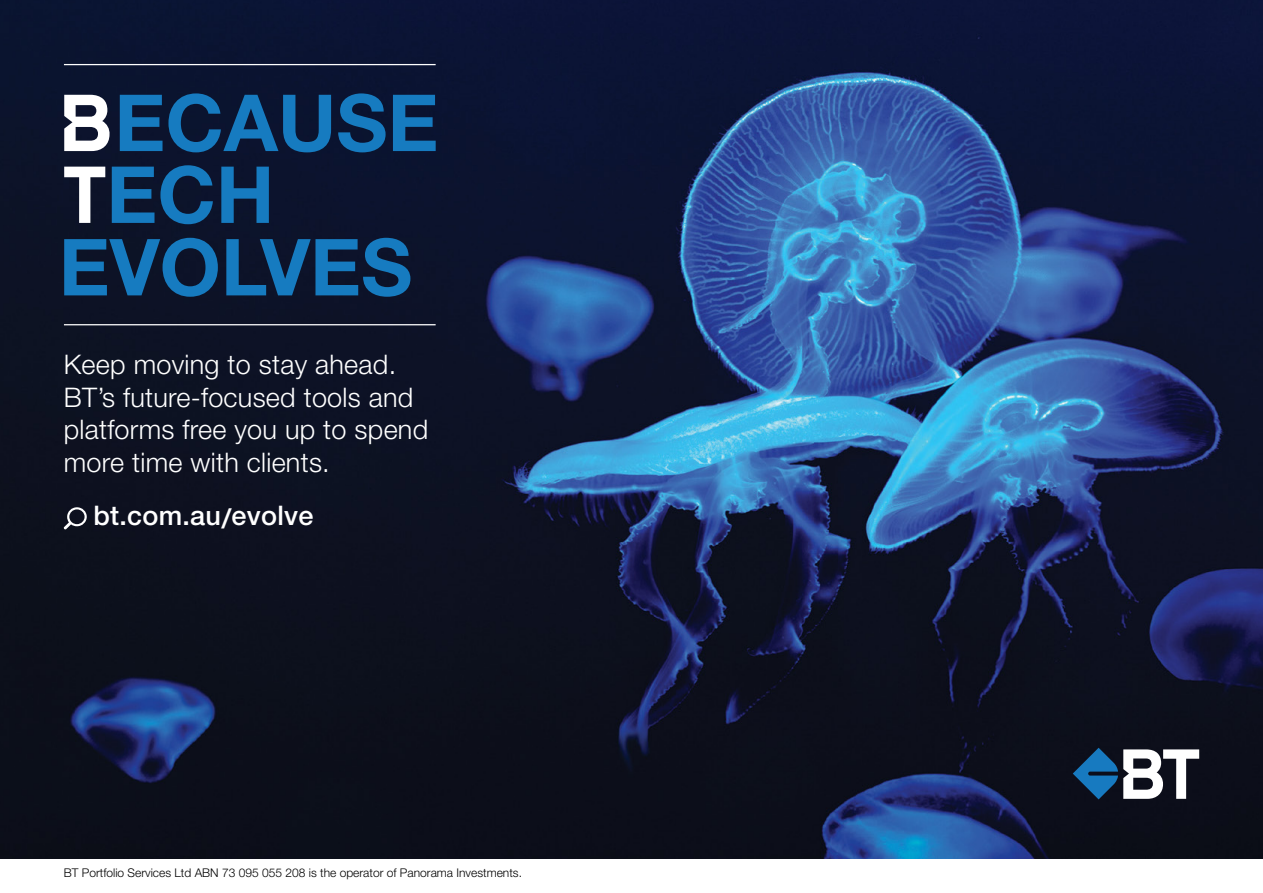
<style>
.page{position:relative;width:1263px;height:893px;background:#fff}
.page>*{position:absolute;margin:0;border:0;box-sizing:border-box;transform-origin:0 0}
.t1{font:300 27px/32.4px "Helvetica Neue LT Std";letter-spacing:.01em;color:#fff}
.t2{font:500 27px "Helvetica Neue LT Std";letter-spacing:.01em;color:#fff}
.t3{font:300 12px "Helvetica Neue LT Std";color:#000}
</style>
<div class="page">
<img style="left:0;top:0;width:1263px;height:859px">
<hr style="left:64px;top:324px;width:372px;height:1px;background:#fff">
<hr style="left:64px;top:64px;width:372px;height:1px;background:#fff">
<svg style="left:120px;top:93px;width:211px;height:59px;background:#104474"></svg>
<svg style="left:338px;top:93px;width:48px;height:59px;background:#104c7f"></svg>
<svg style="left:393px;top:95px;width:43px;height:56px;background:#11568d"></svg>
<svg style="left:112px;top:167px;width:42px;height:56px;background:#12578c"></svg>
<svg style="left:160px;top:165px;width:53px;height:59px;background:#10436f"></svg>
<svg style="left:221px;top:167px;width:48px;height:56px;background:#115185"></svg>
<svg style="left:64px;top:238px;width:154px;height:59px;background:#114774"></svg>
<svg style="left:226px;top:238px;width:184px;height:59px;background:#114674"></svg>
<svg style="left:64px;top:95px;width:46px;height:56px"></svg>
<svg style="left:64px;top:167px;width:41px;height:56px"></svg>
<svg style="left:1073px;top:748px;width:126px;height:51px"></svg>
<svg style="left:64px;top:507px;width:23px;height:22px"></svg>
<p class="t1" style="left:64px;top:348px;width:366px">Keep moving to stay ahead.<br>BT’s future-focused tools and platforms free you up to spend more time with clients.</p>
<p class="t2" style="left:93px;top:500px;width:222px">bt.com.au/evolve</p>
<p class="t3" style="left:64px;top:865px;width:460px">BT Portfolio Services Ltd ABN 73 095 055 208 is the operator of Panorama Investments.</p>
</div>
